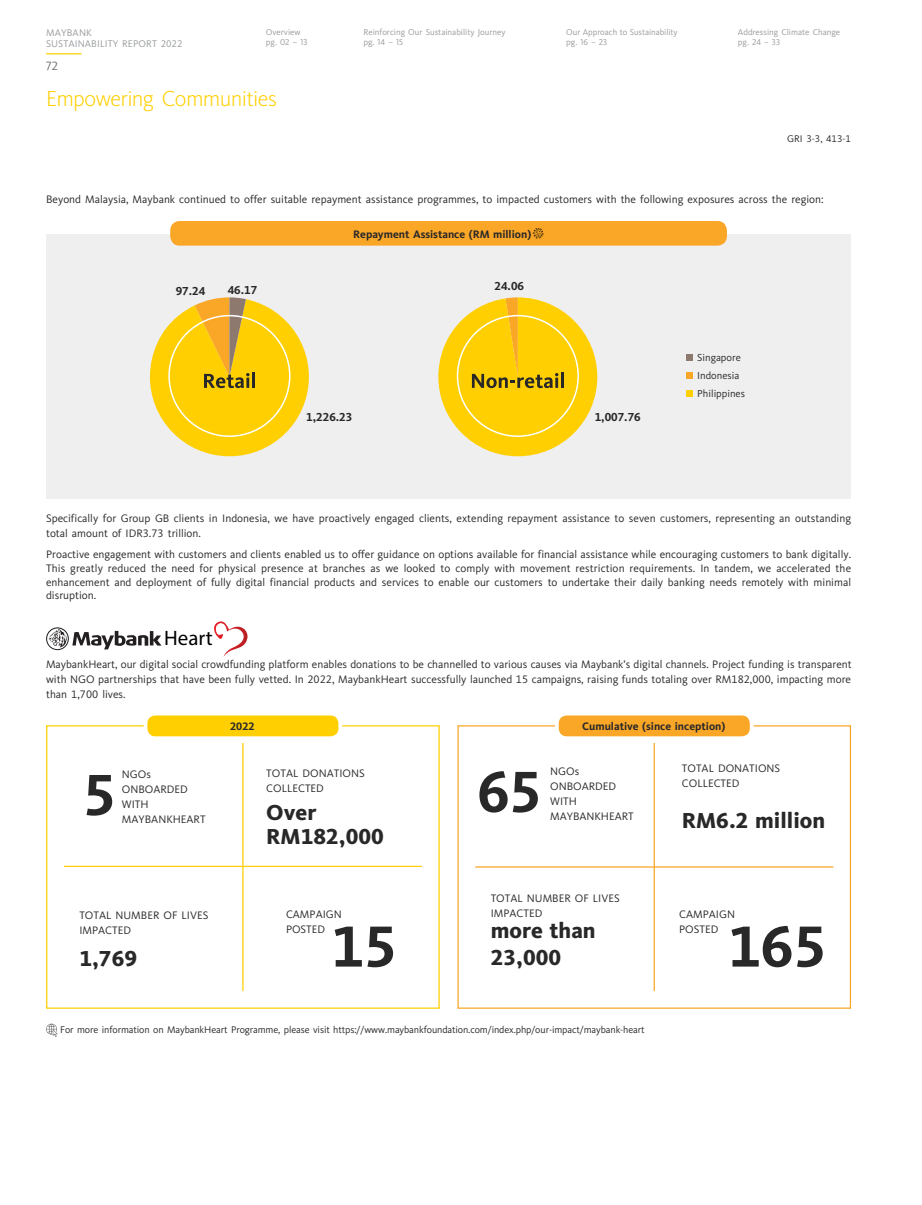
<style>
.page{position:relative;width:922px;height:1205px;background:#fff}
.page>*{position:absolute;margin:0;border:0;box-sizing:border-box;transform-origin:0 0}
.t1{font:700 60px "Kievit OT";color:#292829}
.t2{font:800 22.5px/23.8px "Kievit OT";color:#292829}
.t3{font:300 22.5px "Kievit OT";letter-spacing:-.03em;color:#ffcf01}
.t4{font:20.88px "Myriad Pro";color:#010101}
.t5{font:12.5px "Kievit OT";color:#6d6e71}
.t6{font:700 12px "Kievit OT";color:#292829}
.t7{font:11.25px/15px "Kievit OT";color:#292829}
.t8{font:700 11.25px "Kievit OT";color:#292829}
.t9{font:10.5px "Kievit OT";color:#292829}
.t10{font:10px "Kievit OT";letter-spacing:-.01em;color:#292829}
.t11{font:10px/11.2px "Kievit OT";letter-spacing:.01em;color:#989a9d}
.t12{font:8.75px/10px "Kievit OT";color:#989a9d}
</style>
<div class="page">
<div style="left:46px;top:233px;width:804px;height:265px;background:#efeff0"></div>
<div style="left:46px;top:725px;width:393px;height:284px;border:1px solid #ffcf01"></div>
<div style="left:457px;top:725px;width:393px;height:284px;border:1px solid #faa627"></div>
<div style="left:145px;top:713px;width:195px;height:25px;background:#ffcf01;border-radius:10px"></div>
<div style="left:144px;top:712px;width:198px;height:28px;border:4px solid #fff;border-radius:10px"></div>
<div style="left:556px;top:713px;width:195px;height:25px;background:#faa627;border-radius:10px"></div>
<div style="left:555px;top:712px;width:198px;height:28px;border:4px solid #fff;border-radius:10px"></div>
<svg style="left:46px;top:1023px;width:11px;height:14px"></svg>
<svg style="left:214px;top:621px;width:34px;height:36px"></svg>
<svg style="left:46px;top:627px;width:115px;height:23px"></svg>
<hr style="left:64px;top:866px;width:358px;height:1px;background:#ffcf01">
<hr style="left:242px;top:743px;width:1px;height:248px;background:#ffcf01">
<hr style="left:475px;top:866px;width:358px;height:1px;background:#faa627">
<hr style="left:653px;top:743px;width:1px;height:248px;background:#faa627">
<div style="left:170px;top:221px;width:556px;height:25px;background:#faa627;border-radius:10px"></div>
<div style="left:686px;top:372px;width:6px;height:7px;background:#faa627"></div>
<div style="left:686px;top:354px;width:6px;height:7px;background:#8e796f"></div>
<svg style="left:686px;top:390px;width:6px;height:6px"></svg>
<svg style="left:150px;top:297px;width:159px;height:160px"></svg>
<hr style="left:252px;top:373px;width:3px;height:15px;background:#292829">
<svg style="left:438px;top:297px;width:159px;height:159px"></svg>
<hr style="left:561px;top:373px;width:3px;height:15px;background:#292829">
<svg style="left:532px;top:228px;width:11px;height:11px"></svg>
<hr style="left:46px;top:53px;width:35px;height:1px;background:#ffcf01">
<p class="t12" style="left:363px;top:27px;width:143px">Reinforcing Our Sustainability Journey pg. 14 – 15</p>
<p class="t11" style="left:46px;top:27px;width:138px">MAYBANK<br>SUSTAINABILITY REPORT 2022</p>
<p class="t12" style="left:566px;top:27px;width:113px">Our Approach to Sustainability pg. 16 – 23</p>
<p class="t12" style="left:737px;top:27px;width:104px">Addressing Climate Change pg. 24 – 33</p>
<p class="t5" style="left:46px;top:59px;width:13px">72</p>
<p class="t12" style="left:266px;top:27px;width:43px">Overview pg. 02 – 13</p>
<h2 class="t3" style="left:46px;top:85px;width:232px">Empowering Communities</h2>
<p class="t10" style="left:787px;top:133px;width:65px">GRI 3-3, 413-1</p>
<p class="t7" style="left:46px;top:192px;width:779px">Beyond Malaysia, Maybank continued to offer suitable repayment assistance programmes, to impacted customers with the following exposures across the region:</p>
<p class="t6" style="left:176px;top:284px;width:31px">97.24</p>
<p class="t6" style="left:228px;top:283px;width:31px">46.17</p>
<p class="t8" style="left:353px;top:227px;width:179px">Repayment Assistance (RM million)</p>
<p class="t6" style="left:306px;top:409px;width:48px">1,226.23</p>
<p class="t6" style="left:494px;top:279px;width:31px">24.06</p>
<p class="t6" style="left:594px;top:409px;width:48px">1,007.76</p>
<p class="t9" style="left:697px;top:352px;width:45px">Singapore</p>
<p class="t9" style="left:697px;top:387px;width:49px">Philippines</p>
<p class="t9" style="left:697px;top:370px;width:44px">Indonesia</p>
<p class="t7" style="left:46px;top:511px;width:806px">Specifically for Group GB clients in Indonesia, we have proactively engaged clients, extending repayment assistance to seven customers, representing an outstanding total amount of IDR3.73 trillion.</p>
<p class="t7" style="left:46px;top:547px;width:806px;line-height:13.8px;text-align:justify">Proactive engagement with customers and clients enabled us to offer guidance on options available for financial assistance while encouraging customers to bank digitally.<br>This greatly reduced the need for physical presence at branches as we looked to comply with movement restriction requirements. In tandem, we accelerated the enhancement and deployment of fully digital financial products and services to enable our customers to undertake their daily banking needs remotely with minimal disruption.</p>
<h3 class="t4" style="left:164px;top:625px;width:50px">Heart</h3>
<p class="t7" style="left:46px;top:657px;width:807px;text-align:justify">MaybankHeart, our digital social crowdfunding platform enables donations to be channelled to various causes via Maybank’s digital channels. Project funding is transparent with NGO partnerships that have been fully vetted. In 2022, MaybankHeart successfully launched 15 campaigns, raising funds totaling over RM182,000, impacting more than 1,700 lives.</p>
<h1 class="t1" style="left:83px;top:760px;width:34px">5</h1>
<p class="t7" style="left:122px;top:767px;width:67px">NGOs<br>ONBOARDED<br>WITH</p>
<p class="t7" style="left:122px;top:812px;width:85px">MAYBANKHEART</p>
<p class="t7" style="left:79px;top:907px;width:130px">TOTAL NUMBER OF LIVES<br>IMPACTED</p>
<h2 class="t2" style="left:79px;top:946px;width:59px">1,769</h2>
<p class="t8" style="left:230px;top:720px;width:26px">2022</p>
<p class="t8" style="left:582px;top:720px;width:145px">Cumulative (since inception)</p>
<p class="t7" style="left:266px;top:766px;width:100px">TOTAL DONATIONS<br>COLLECTED</p>
<h2 class="t2" style="left:266px;top:801px;width:119px">Over<br>RM182,000</h2>
<p class="t7" style="left:286px;top:906px;width:57px">CAMPAIGN<br>POSTED</p>
<h1 class="t1" style="left:331px;top:911px;width:67px">15</h1>
<h1 class="t1" style="left:477px;top:757px;width:65px">65</h1>
<p class="t7" style="left:550px;top:764px;width:67px">NGOs<br>ONBOARDED<br>WITH</p>
<p class="t7" style="left:550px;top:809px;width:85px">MAYBANKHEART</p>
<p class="t7" style="left:490px;top:890px;width:130px">TOTAL NUMBER OF LIVES<br>IMPACTED</p>
<h2 class="t2" style="left:490px;top:917px;width:106px;line-height:27px">more than<br>23,000</h2>
<p class="t7" style="left:681px;top:761px;width:100px">TOTAL DONATIONS<br>COLLECTED</p>
<h2 class="t2" style="left:681px;top:809px;width:145px">RM6.2 million</h2>
<p class="t7" style="left:679px;top:906px;width:57px">CAMPAIGN<br>POSTED</p>
<h1 class="t1" style="left:727px;top:911px;width:100px">165</h1>
<p class="t10" style="left:60px;top:1024px;width:585px">For more information on MaybankHeart Programme, please visit https://www.maybankfoundation.com/index.php/our-impact/maybank-heart</p>
</div>
